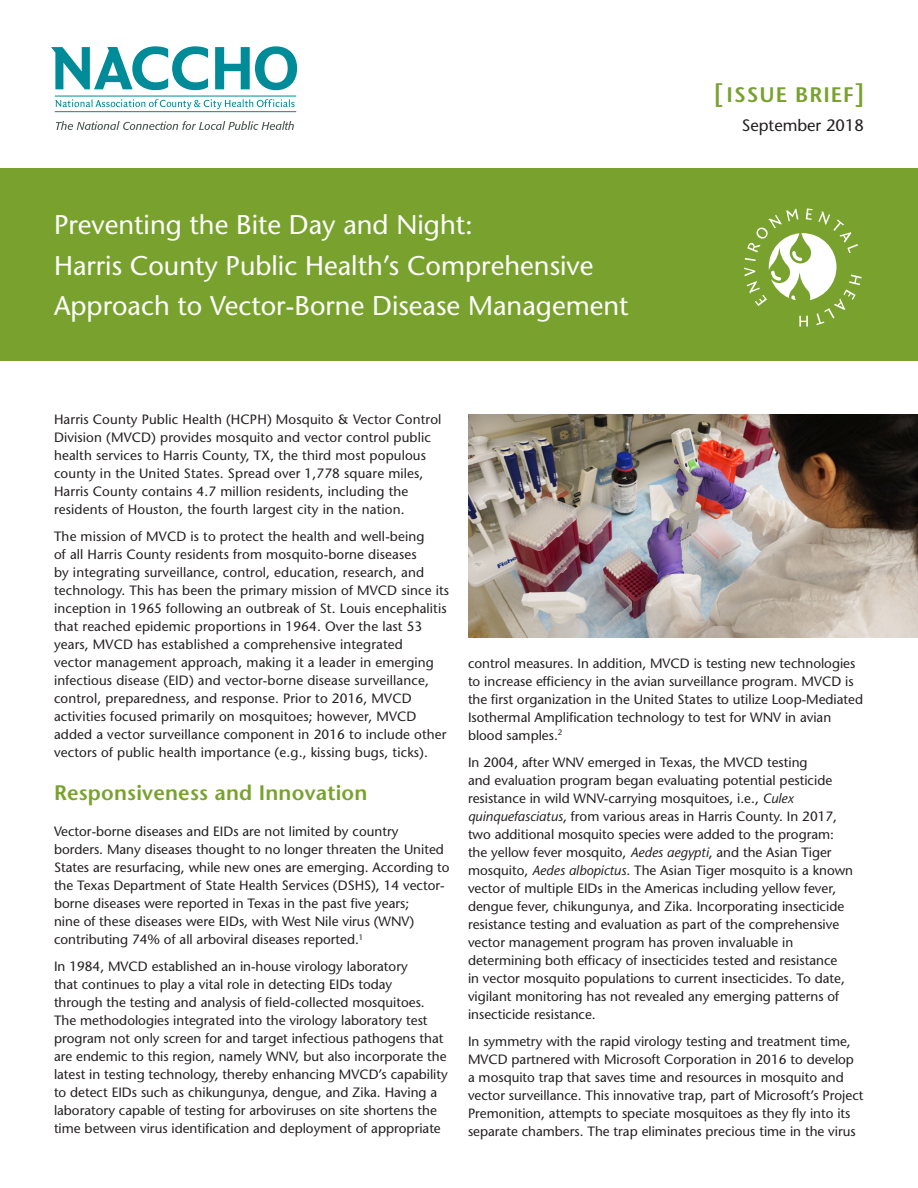
<style>
.page{position:relative;width:918px;height:1188px;background:#fff}
.page>*{position:absolute;margin:0;border:0;box-sizing:border-box;transform-origin:0 0}
.t1{font:27px/40.5px "Stone Sans";color:#fff}
.C{font:600 21px "Stone Sans";letter-spacing:.01em;color:#78a22d}
.C-2{font:600 21px "Stone Sans";letter-spacing:.05em;color:#78a22d}
.t2{font:16.5px "Stone Sans";color:#231f20}
.C-3{font:13.5px/18px "Stone Sans";color:#231f20}
.s1{font-size:25.5px}
.s2{font-style:italic}
</style>
<div class="page">
<div style="left:0;top:168px;width:918px;height:193px;background:#78a22d"></div>
<svg style="left:56px;top:121px;width:238px;height:9px"></svg>
<svg style="left:51px;top:46px;width:157px;height:44px"></svg>
<svg style="left:215px;top:46px;width:82px;height:44px"></svg>
<svg style="left:55px;top:99px;width:240px;height:10px"></svg>
<hr style="left:55px;top:96px;width:241px;height:1px;background:#008b98">
<hr style="left:55px;top:111px;width:241px;height:1px;background:#008b98">
<svg style="left:744px;top:208px;width:118px;height:119px"></svg>
<img style="left:468px;top:414px;width:449px;height:224px">
<p class="t1" style="left:54px;top:205px;width:420px">Preventing the Bite Day and Night:</p>
<p class="t1" style="left:54px;top:245px;width:576px">Harris County Public Health’s Comprehensive<br>Approach to Vector-Borne Disease Management</p>
<p class="C-2" style="left:714px;top:82px;width:151px"><span class="s1">[</span>ISSUE BRIEF<span class="s1">]</span></p>
<p class="t2" style="left:742px;top:115px;width:124px">September 2018</p>
<p class="C-3" style="left:54px;top:411px;width:389px">Harris County Public Health (HCPH) Mosquito &amp; Vector Control Division (MVCD) provides mosquito and vector control public health services to Harris County, TX, the third most populous county in the United States. Spread over 1,778 square miles, Harris County contains 4.7 million residents, including the residents of Houston, the fourth largest city in the nation.</p>
<p class="C-3" style="left:54px;top:528px;width:397px">The mission of MVCD is to protect the health and well-being<br>of all Harris County residents from mosquito-borne diseases<br>by integrating surveillance, control, education, research, and technology. This has been the primary mission of MVCD since its inception in 1965 following an outbreak of St. Louis encephalitis that reached epidemic proportions in 1964. Over the last 53 years, MVCD has established a comprehensive integrated<br>vector management approach, making it a leader in emerging infectious disease (EID) and vector-borne disease surveillance, control, preparedness, and response. Prior to 2016, MVCD activities focused primarily on mosquitoes; however, MVCD added a vector surveillance component in 2016 to include other vectors of public health importance (e.g., kissing bugs, ticks).</p>
<p class="C" style="left:54px;top:780px;width:315px">Responsiveness and Innovation</p>
<p class="C-3" style="left:54px;top:822px;width:397px">Vector-borne diseases and EIDs are not limited by country borders. Many diseases thought to no longer threaten the United States are resurfacing, while new ones are emerging. According to the Texas Department of State Health Services (DSHS), 14 vector&shy;borne diseases were reported in Texas in the past five years;<br>nine of these diseases were EIDs, with West Nile virus (WNV) contributing 74% of all arboviral diseases reported.<sup>1</sup></p>
<p class="C-3" style="left:54px;top:957px;width:395px">In 1984, MVCD established an in-house virology laboratory<br>that continues to play a vital role in detecting EIDs today<br>through the testing and analysis of field-collected mosquitoes.<br>The methodologies integrated into the virology laboratory test program not only screen for and target infectious pathogens that are endemic to this region, namely WNV, but also incorporate the latest in testing technology, thereby enhancing MVCD’s capability to detect EIDs such as chikungunya, dengue, and Zika. Having a laboratory capable of testing for arboviruses on site shortens the time between virus identification and deployment of appropriate</p>
<p class="C-3" style="left:468px;top:654px;width:397px">control measures. In addition, MVCD is testing new technologies to increase efficiency in the avian surveillance program. MVCD is the first organization in the United States to utilize Loop-Mediated Isothermal Amplification technology to test for WNV in avian blood samples.<sup>2</sup></p>
<p class="C-3" style="left:468px;top:753px;width:387px">In 2004, after WNV emerged in Texas, the MVCD testing<br>and evaluation program began evaluating potential pesticide resistance in wild WNV-carrying mosquitoes, i.e., <span class="s2">Culex quinquefasciatus</span>, from various areas in Harris County. In 2017, two additional mosquito species were added to the program: the yellow fever mosquito, <span class="s2">Aedes aegypti</span>, and the Asian Tiger mosquito, <span class="s2">Aedes albopictus</span>. The Asian Tiger mosquito is a known vector of multiple EIDs in the Americas including yellow fever, dengue fever, chikungunya, and Zika. Incorporating insecticide resistance testing and evaluation as part of the comprehensive vector management program has proven invaluable in determining both efficacy of insecticides tested and resistance<br>in vector mosquito populations to current insecticides. To date, vigilant monitoring has not revealed any emerging patterns of insecticide resistance.</p>
<p class="C-3" style="left:468px;top:1032px;width:397px">In symmetry with the rapid virology testing and treatment time, MVCD partnered with Microsoft Corporation in 2016 to develop a mosquito trap that saves time and resources in mosquito and vector surveillance. This innovative trap, part of Microsoft’s Project Premonition, attempts to speciate mosquitoes as they fly into its separate chambers. The trap eliminates precious time in the virus</p>
</div>
